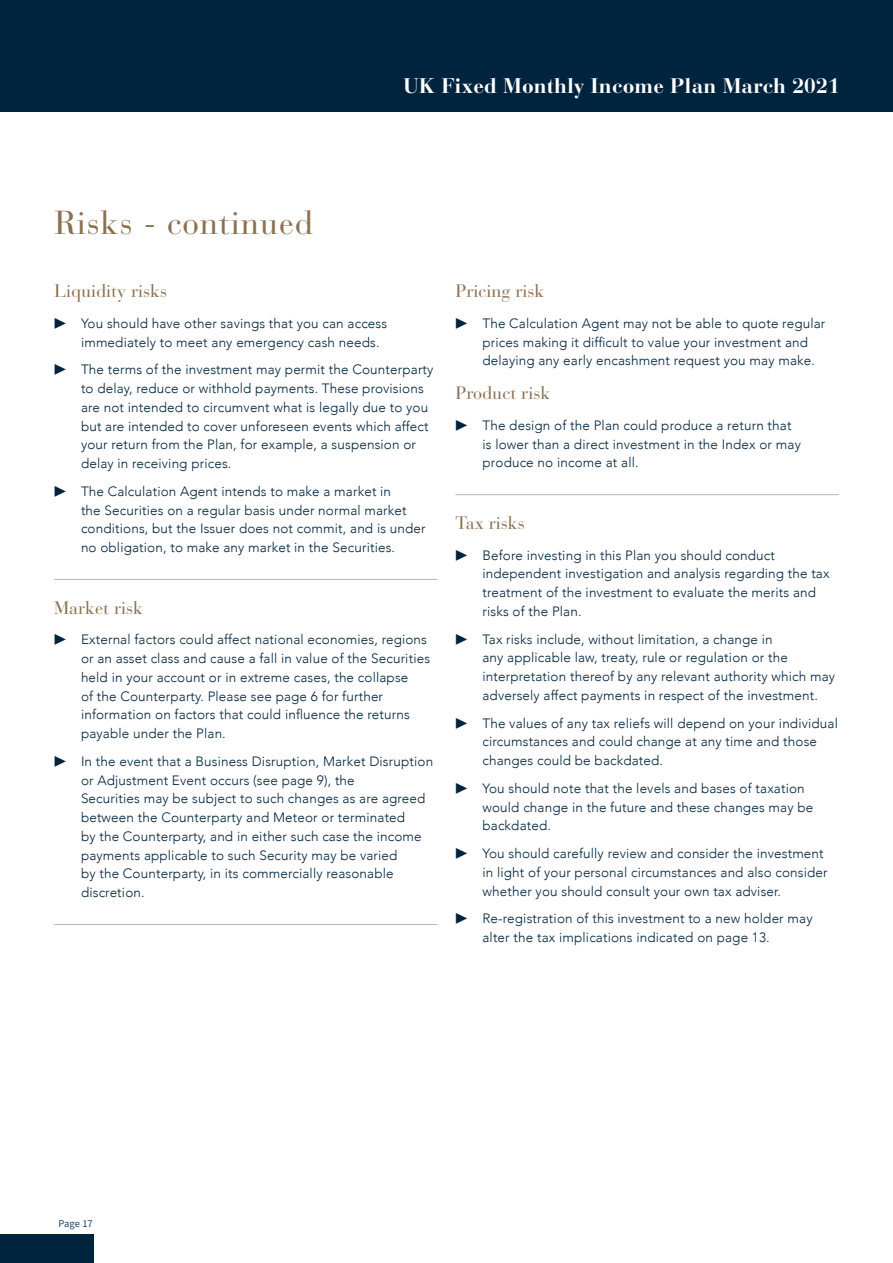
<style>
.page{position:relative;width:893px;height:1263px;background:#fff}
.page>*{position:absolute;margin:0;border:0;box-sizing:border-box;transform-origin:0 0}
.Heading{font:33px "Bauer Bodoni Std";letter-spacing:.025em;color:#8b6f4e}
.t1{font:700 21px "Bauer Bodoni Std";letter-spacing:.01em;color:#fff}
.Sub-heading{font:18px "Bauer Bodoni Std";color:#8b6f4e}
.t2{font:300 13.5px/18.8px "Avenir";letter-spacing:.01em;color:#00243e}
.t3{font:10.5px "Source Sans Pro";letter-spacing:.005em;color:#1e4164}
.s1{font-family:"Source Sans Pro";font-weight:400}
</style>
<div class="page">
<div style="left:0;top:0;width:893px;height:112px;background:#00243e"></div>
<div style="left:0;top:1234px;width:94px;height:29px;background:#00243e"></div>
<hr style="left:54px;top:579px;width:383px;height:1px;background:#b6b7b8">
<hr style="left:54px;top:924px;width:383px;height:1px;background:#b6b7b8">
<hr style="left:455px;top:494px;width:384px;height:1px;background:#b6b7b8">
<p class="Heading" style="left:54px;top:203px;width:260px">Risks - continued</p>
<h2 class="t1" style="left:404px;top:73px;width:438px">UK Fixed Monthly Income Plan March 2021</h2>
<p class="Sub-heading" style="left:54px;top:280px;width:115px">Liquidity risks</p>
<p class="t2" style="left:81px;top:314px;width:308px;text-indent:-27px"><span class="s1">▶</span> You should have other savings that you can access immediately to meet any emergency cash needs.</p>
<p class="t2" style="left:81px;top:360px;width:354px;text-indent:-27px"><span class="s1">▶</span> The terms of the investment may permit the Counterparty to delay, reduce or withhold payments. These provisions are not intended to circumvent what is legally due to you but are intended to cover unforeseen events which affect your return from the Plan, for example, a suspension or delay in receiving prices.</p>
<p class="t2" style="left:81px;top:482px;width:346px;text-indent:-27px"><span class="s1">▶</span> The Calculation Agent intends to make a market in<br>the Securities on a regular basis under normal market conditions, but the Issuer does not commit, and is under no obligation, to make any market in the Securities.</p>
<p class="Sub-heading" style="left:54px;top:597px;width:91px">Market risk</p>
<p class="t2" style="left:81px;top:630px;width:351px;text-indent:-27px"><span class="s1">▶</span> External factors could affect national economies, regions or an asset class and cause a fall in value of the Securities held in your account or in extreme cases, the collapse<br>of the Counterparty. Please see page 6 for further information on factors that could influence the returns payable under the Plan.</p>
<p class="t2" style="left:81px;top:752px;width:354px;text-indent:-27px"><span class="s1">▶</span> In the event that a Business Disruption, Market Disruption or Adjustment Event occurs (see page 9), the<br>Securities may be subject to such changes as are agreed between the Counterparty and Meteor or terminated<br>by the Counterparty, and in either such case the income payments applicable to such Security may be varied<br>by the Counterparty, in its commercially reasonable discretion.</p>
<p class="Sub-heading" style="left:455px;top:280px;width:91px">Pricing risk</p>
<p class="t2" style="left:482px;top:314px;width:344px;text-indent:-27px"><span class="s1">▶</span> The Calculation Agent may not be able to quote regular prices making it difficult to value your investment and delaying any early encashment request you may make.</p>
<p class="Sub-heading" style="left:455px;top:382px;width:96px">Product risk</p>
<p class="t2" style="left:482px;top:416px;width:320px;text-indent:-27px"><span class="s1">▶</span> The design of the Plan could produce a return that is lower than a direct investment in the Index or may produce no income at all.</p>
<p class="Sub-heading" style="left:455px;top:512px;width:71px">Tax risks</p>
<p class="t2" style="left:482px;top:545px;width:349px;text-indent:-27px"><span class="s1">▶</span> Before investing in this Plan you should conduct independent investigation and analysis regarding the tax treatment of the investment to evaluate the merits and risks of the Plan.</p>
<p class="t2" style="left:482px;top:629px;width:354px;text-indent:-27px"><span class="s1">▶</span> Tax risks include, without limitation, a change in<br>any applicable law, treaty, rule or regulation or the interpretation thereof by any relevant authority which may adversely affect payments in respect of the investment.</p>
<p class="t2" style="left:482px;top:713px;width:357px;text-indent:-27px"><span class="s1">▶</span> The values of any tax reliefs will depend on your individual circumstances and could change at any time and those changes could be backdated.</p>
<p class="t2" style="left:482px;top:779px;width:332px;text-indent:-27px"><span class="s1">▶</span> You should note that the levels and bases of taxation would change in the future and these changes may be backdated.</p>
<p class="t2" style="left:482px;top:844px;width:347px;text-indent:-27px"><span class="s1">▶</span> You should carefully review and consider the investment in light of your personal circumstances and also consider whether you should consult your own tax adviser.</p>
<p class="t2" style="left:482px;top:909px;width:332px;text-indent:-27px"><span class="s1">▶</span> Re-registration of this investment to a new holder may alter the tax implications indicated on page 13.</p>
<p class="t3" style="left:59px;top:1217px;width:36px">Page 17</p>
</div>
